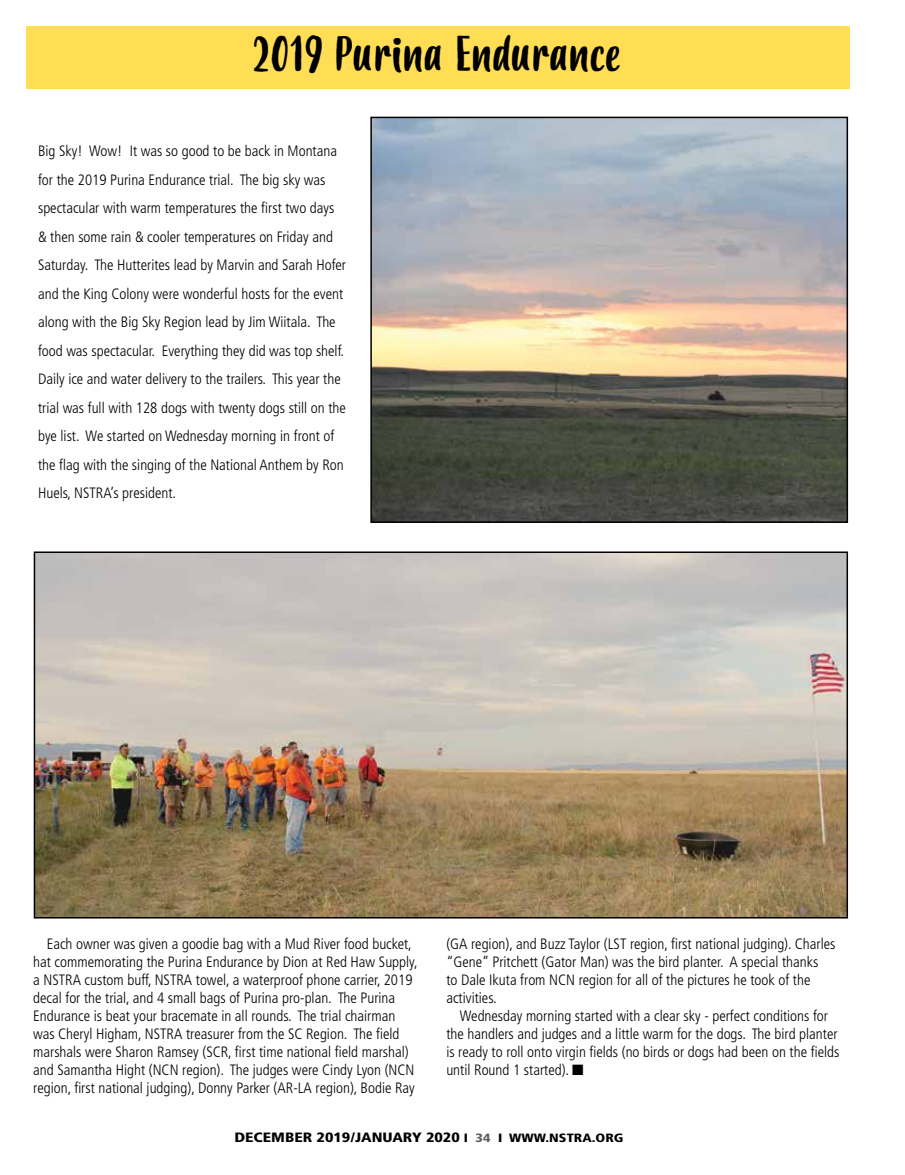
<style>
.page{position:relative;width:905px;height:1175px;background:#fff}
.page>*{position:absolute;margin:0;border:0;box-sizing:border-box;transform-origin:0 0}
.t1{font:48px "Budidaya";color:#000}
.t2{font:300 condensed 15px/18px "Frutiger";color:#000}
.t3{font:900 condensed 13.5px "Frutiger";color:#000;scale:1.2 1}
.s1{font-size:12px}
.s2{font-size:12px;color:#5d5d60}
</style>
<div class="page">
<div style="left:27px;top:26px;width:823px;height:63px;background:#fd5"></div>
<img style="left:373px;top:120px;width:472px;height:400px">
<div style="left:370px;top:117px;width:478px;height:406px;border:2px solid #000"></div>
<img style="left:37px;top:554px;width:808px;height:361px">
<div style="left:34px;top:551px;width:814px;height:367px;border:2px solid #000"></div>
<h1 class="t1" style="left:252px;top:27px;width:369px">2019 Purina Endurance</h1>
<p class="t2" style="left:38px;top:137px;width:309px;line-height:28.5px">Big Sky! Wow! It was so good to be back in Montana for the 2019 Purina Endurance trial. The big sky was spectacular with warm temperatures the first two days &amp; then some rain &amp; cooler temperatures on Friday and Saturday. The Hutterites lead by Marvin and Sarah Hofer and the King Colony were wonderful hosts for the event along with the Big Sky Region lead by Jim Wiitala. The food was spectacular. Everything they did was top shelf.<br>Daily ice and water delivery to the trailers. This year the trial was full with 128 dogs with twenty dogs still on the bye list. We started on Wednesday morning in front of the flag with the singing of the National Anthem by Ron Huels, NSTRA’s president.</p>
<p class="t2" style="left:33px;top:935px;width:386px;text-indent:14px">Each owner was given a goodie bag with a Mud River food bucket, hat commemorating the Purina Endurance by Dion at Red Haw Supply, a NSTRA custom buff, NSTRA towel, a waterproof phone carrier, 2019 decal for the trial, and 4 small bags of Purina pro-plan. The Purina Endurance is beat your bracemate in all rounds. The trial chairman was Cheryl Higham, NSTRA treasurer from the SC Region. The field marshals were Sharon Ramsey (SCR, first time national field marshal) and Samantha Hight (NCN region). The judges were Cindy Lyon (NCN region, first national judging), Donny Parker (AR-LA region), Bodie Ray</p>
<p class="t2" style="left:446px;top:935px;width:390px">(GA region), and Buzz Taylor (LST region, first national judging). Charles “Gene” Pritchett (Gator Man) was the bird planter. A special thanks<br>to Dale Ikuta from NCN region for all of the pictures he took of the activities.</p>
<p class="t2" style="left:446px;top:1007px;width:394px;text-indent:14px">Wednesday morning started with a clear sky - perfect conditions for the handlers and judges and a little warm for the dogs. The bird planter is ready to roll onto virgin fields (no birds or dogs had been on the fields until Round 1 started). ■</p>
<p class="t3" style="left:234px;top:1129px;width:326px">DECEMBER 2019/JANUARY 2020 <span class="s1">I</span> <span class="s2">34</span> <span class="s1">I WWW.NSTRA.ORG</span></p>
</div>
